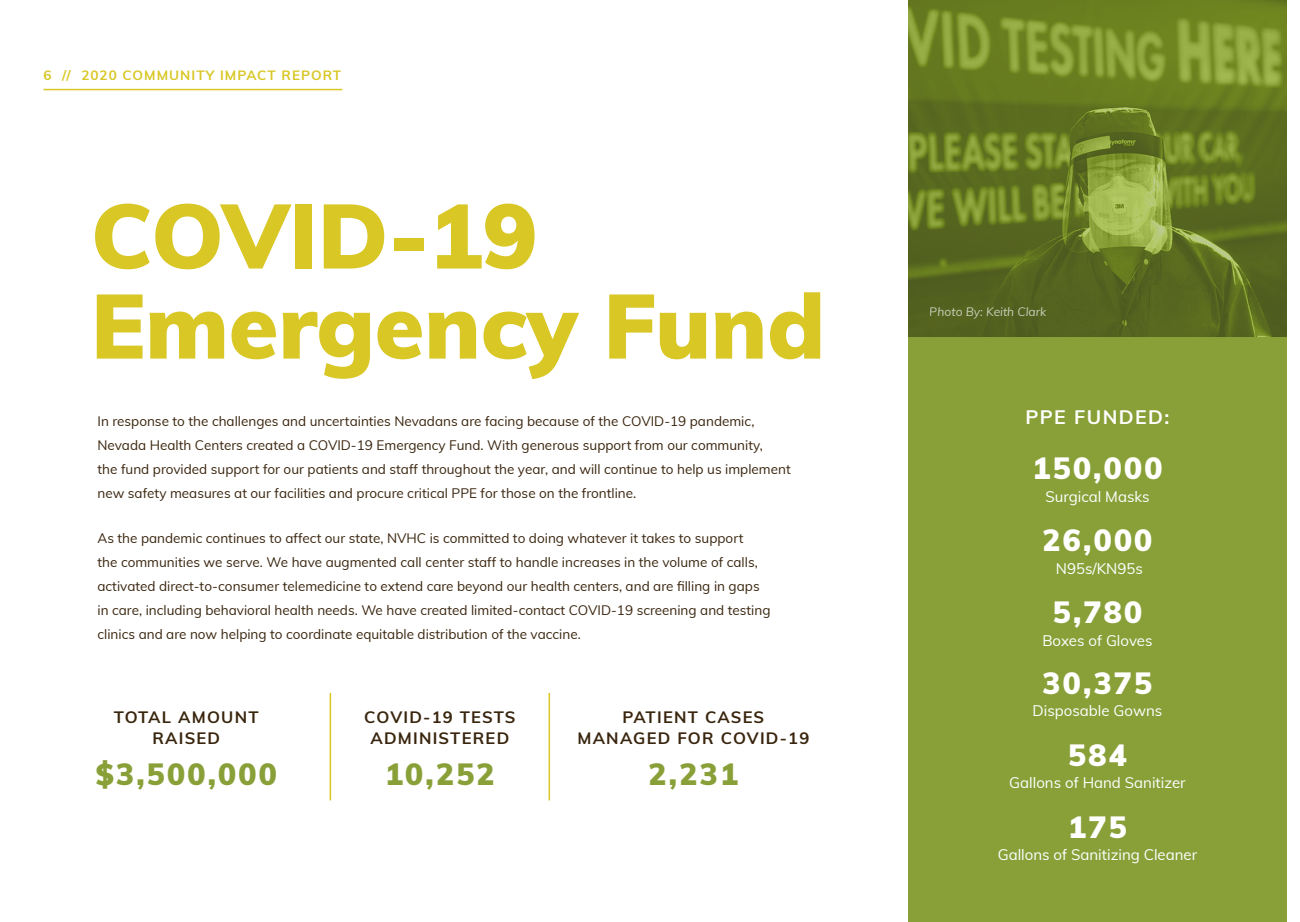
<style>
.page{position:relative;width:1300px;height:922px;background:#fff}
.page>*{position:absolute;margin:0;border:0;box-sizing:border-box;transform-origin:0 0}
.t1{font:900 90px/90px "Muli";color:#d8c725}
.t2{font:900 30px "Muli";letter-spacing:.075em;color:#fff}
.t3{font:900 30px "Muli";letter-spacing:.075em;color:#89a039}
.t4{font:700 19.5px "Muli";letter-spacing:.075em;color:#fff}
.t5{font:700 16.5px/21px "Muli";letter-spacing:.075em;color:#39250e;text-align:center}
.t6{font:15px "Muli";color:#fff}
.t7{font:13.5px/24px "Muli";color:#39250e}
.t8{font:700 13.5px "Muli";letter-spacing:.075em;color:#d8c725}
.t9{font:italic 12px "Muli";color:#fff}
</style>
<div class="page">
<div style="left:908px;top:0;width:378px;height:921px;background:#89a039"></div>
<hr style="left:329px;top:692px;width:2px;height:108px;background:#d8c725">
<hr style="left:548px;top:692px;width:2px;height:108px;background:#d8c725">
<img style="left:908px;top:0;width:378px;height:337px">
<hr style="left:43px;top:89px;width:299px;height:1px;background:#d8c725">
<p class="t8" style="left:43px;top:65px;width:299px">6 // 2020 COMMUNITY IMPACT REPORT</p>
<p class="t1" style="left:91px;top:187px;width:735px">COVID-19<br>Emergency Fund</p>
<p class="t7" style="left:97px;top:408px;width:694px">In response to the challenges and uncertainties Nevadans are facing because of the COVID-19 pandemic, Nevada Health Centers created a COVID-19 Emergency Fund. With generous support from our community,<br>the fund provided support for our patients and staff throughout the year, and will continue to help us implement new safety measures at our facilities and procure critical PPE for those on the frontline.</p>
<p class="t7" style="left:97px;top:525px;width:674px">As the pandemic continues to affect our state, NVHC is committed to doing whatever it takes to support<br>the communities we serve. We have augmented call center staff to handle increases in the volume of calls, activated direct-to-consumer telemedicine to extend care beyond our health centers, and are filling in gaps in care, including behavioral health needs. We have created limited-contact COVID-19 screening and testing clinics and are now helping to coordinate equitable distribution of the vaccine.</p>
<p class="t5" style="left:114px;top:705px;width:146px">TOTAL AMOUNT<br>RAISED</p>
<p class="t3" style="left:96px;top:752px;width:182px">$3,500,000</p>
<p class="t5" style="left:364px;top:705px;width:153px">COVID-19 TESTS<br>ADMINISTERED</p>
<p class="t3" style="left:385px;top:752px;width:111px">10,252</p>
<p class="t5" style="left:577px;top:705px;width:233px">PATIENT CASES<br>MANAGED FOR COVID-19</p>
<p class="t3" style="left:648px;top:752px;width:91px">2,231</p>
<p class="t9" style="left:929px;top:302px;width:118px">Photo By: Keith Clark</p>
<p class="t4" style="left:1025px;top:403px;width:146px">PPE FUNDED:</p>
<p class="t2" style="left:1032px;top:446px;width:131px">150,000</p>
<p class="t6" style="left:1045px;top:485px;width:106px">Surgical Masks</p>
<p class="t2" style="left:1042px;top:518px;width:111px">26,000</p>
<p class="t6" style="left:1055px;top:557px;width:89px">N95s/KN95s</p>
<p class="t2" style="left:1052px;top:590px;width:91px">5,780</p>
<p class="t6" style="left:1042px;top:629px;width:112px">Boxes of Gloves</p>
<p class="t2" style="left:1042px;top:660px;width:111px">30,375</p>
<p class="t6" style="left:1032px;top:699px;width:131px">Disposable Gowns</p>
<p class="t2" style="left:1067px;top:732px;width:60px">584</p>
<p class="t6" style="left:1009px;top:771px;width:178px">Gallons of Hand Sanitizer</p>
<p class="t2" style="left:1067px;top:804px;width:60px">175</p>
<p class="t6" style="left:997px;top:843px;width:201px">Gallons of Sanitizing Cleaner</p>
</div>
